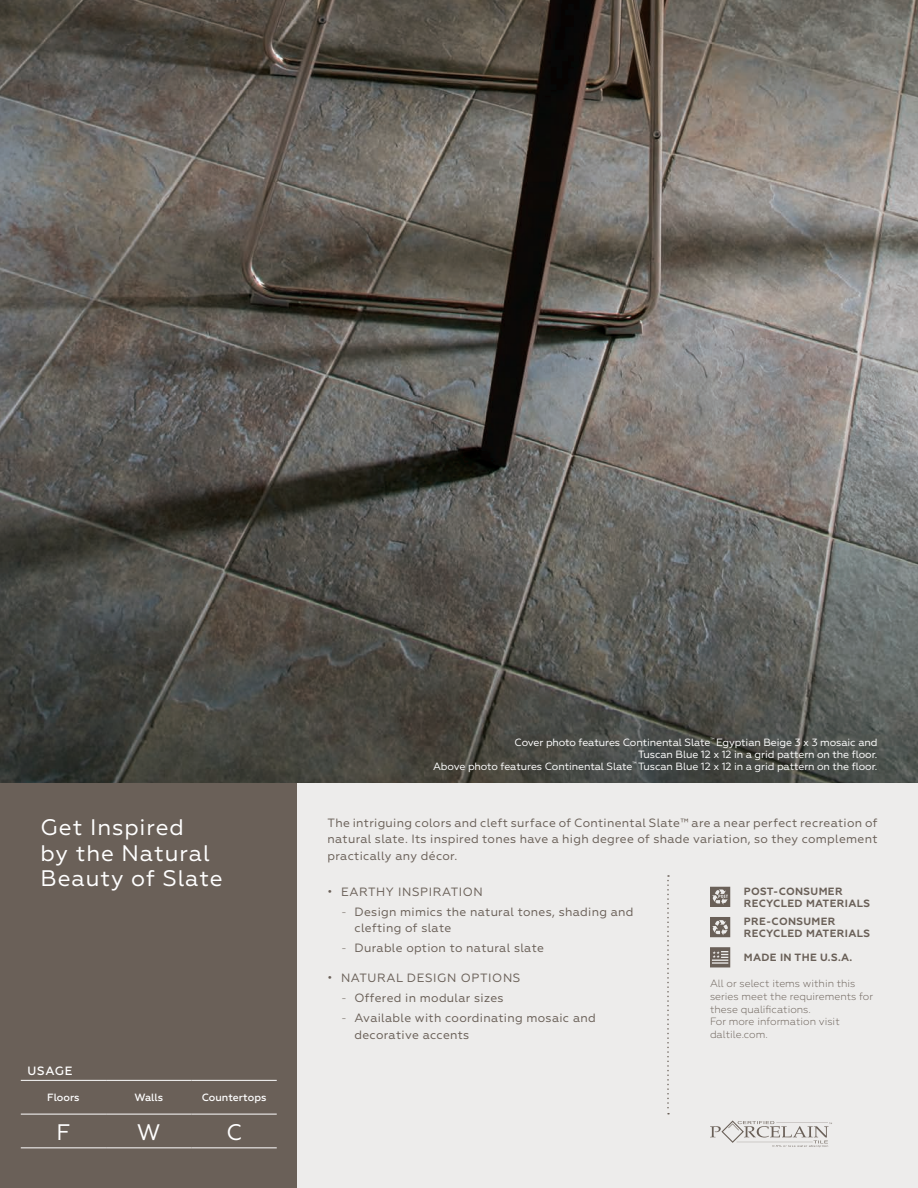
<style>
.page{position:relative;width:918px;height:1188px;background:#fff}
.page>*{position:absolute;margin:0;border:0;box-sizing:border-box;transform-origin:0 0}
.DAL_SS_Selling_State{font:22.5px/25.5px "Geometria";letter-spacing:.04em;color:#fff}
.DAL_SB_Usage_Chart{font:22.5px "Geometria";color:#fff}
.DAL_SS_Romance_Copy{font:12px/16.5px "Geometria";letter-spacing:.025em;color:#6a6058}
.DAL_SS_Romance_Copy-2{font:12px "Geometria";letter-spacing:.05em;color:#6a6058}
.DAL_SB_Chart_Header{font:500 12px "Geometria";letter-spacing:.06em;color:#fff}
.DAL_SS_Photo_Caption{font:10.5px/12px "Geometria";letter-spacing:-.01em;color:#fff;text-align:right}
.t1{font:300 10.5px/12.6px "Geometria";color:#6a6058}
.DAL_SS_Icon_Chart_Te{font:700 10.5px "Geometria";letter-spacing:.035em;color:#6a6058}
.DAL_SB_Chart_Spec_He{font:500 10.5px "Geometria";color:#fff}
.s1{font-weight:300}
</style>
<div class="page">
<img style="left:0;top:0;width:918px;height:783px">
<div style="left:297px;top:783px;width:621px;height:405px;background:#edeceb"></div>
<div style="left:0;top:783px;width:297px;height:405px;background:#6a6058"></div>
<svg style="left:710px;top:887px;width:20px;height:20px"></svg>
<svg style="left:710px;top:917px;width:20px;height:20px"></svg>
<svg style="left:710px;top:947px;width:20px;height:20px"></svg>
<svg style="left:667px;top:875px;width:2px;height:239px"></svg>
<svg style="left:710px;top:1120px;width:122px;height:27px"></svg>
<hr style="left:21px;top:1080px;width:85px;height:1px;background:#fff">
<hr style="left:106px;top:1080px;width:85px;height:1px;background:#fff">
<hr style="left:191px;top:1080px;width:86px;height:1px;background:#fff">
<hr style="left:21px;top:1148px;width:85px;height:1px;background:#fff">
<hr style="left:106px;top:1148px;width:85px;height:1px;background:#fff">
<hr style="left:191px;top:1148px;width:86px;height:1px;background:#fff">
<hr style="left:21px;top:1114px;width:85px;height:1px;background:#fff">
<hr style="left:106px;top:1114px;width:85px;height:1px;background:#fff">
<hr style="left:191px;top:1114px;width:86px;height:1px;background:#fff">
<p class="DAL_SS_Selling_State" style="left:40px;top:814px;width:184px">Get Inspired<br>by the Natural<br>Beauty of Slate</p>
<p class="DAL_SB_Chart_Header" style="left:28px;top:1064px;width:46px">USAGE</p>
<p class="DAL_SB_Chart_Spec_He" style="left:47px;top:1092px;width:34px">Floors</p>
<p class="DAL_SB_Chart_Spec_He" style="left:134px;top:1092px;width:30px">Walls</p>
<p class="DAL_SB_Chart_Spec_He" style="left:202px;top:1092px;width:66px">Countertops</p>
<p class="DAL_SB_Usage_Chart" style="left:56px;top:1119px;width:16px">F</p>
<p class="DAL_SB_Usage_Chart" style="left:137px;top:1119px;width:25px">W</p>
<p class="DAL_SB_Usage_Chart" style="left:226px;top:1119px;width:17px">C</p>
<p class="DAL_SS_Photo_Caption" style="left:515px;top:736px;width:364px">Cover photo features Continental Slate<sup>™</sup> Egyptian Beige 3 x 3 mosaic and<br>Tuscan Blue 12 x 12 in a grid pattern on the floor.</p>
<p class="DAL_SS_Photo_Caption" style="left:433px;top:760px;width:446px">Above photo features Continental Slate<sup>™</sup> Tuscan Blue 12 x 12 in a grid pattern on the floor.</p>
<p class="DAL_SS_Romance_Copy" style="left:328px;top:814px;width:552px;text-align:justify">The intriguing colors and cleft surface of Continental Slate™ are a near perfect recreation of natural slate. Its inspired tones have a high degree of shade variation, so they complement practically any décor.</p>
<p class="DAL_SS_Icon_Chart_Te" style="left:744px;top:885px;width:100px">POST-CONSUMER</p>
<p class="DAL_SS_Icon_Chart_Te" style="left:744px;top:897px;width:128px">RECYCLED MATERIALS</p>
<p class="DAL_SS_Icon_Chart_Te" style="left:744px;top:915px;width:93px">PRE-CONSUMER</p>
<p class="DAL_SS_Icon_Chart_Te" style="left:744px;top:927px;width:128px">RECYCLED MATERIALS</p>
<p class="DAL_SS_Icon_Chart_Te" style="left:744px;top:952px;width:110px">MADE IN THE U.S.A.</p>
<p class="t1" style="left:710px;top:977px;width:165px">All or select items within this series meet the requirements for these qualifications.<br>For more information visit daltile.com.</p>
<p class="DAL_SS_Romance_Copy-2" style="left:328px;top:884px;width:157px">• EARTHY INSPIRATION</p>
<p class="DAL_SS_Romance_Copy" style="left:355px;top:903px;width:281px;text-indent:-14px"><span class="s1">-</span> Design mimics the natural tones, shading and clefting of slate</p>
<p class="DAL_SS_Romance_Copy" style="left:341px;top:940px;width:204px"><span class="s1">-</span> Durable option to natural slate</p>
<p class="DAL_SS_Romance_Copy-2" style="left:328px;top:971px;width:194px">• NATURAL DESIGN OPTIONS</p>
<p class="DAL_SS_Romance_Copy" style="left:341px;top:990px;width:164px"><span class="s1">-</span> Offered in modular sizes</p>
<p class="DAL_SS_Romance_Copy" style="left:355px;top:1010px;width:243px;text-indent:-14px"><span class="s1">-</span> Available with coordinating mosaic and decorative accents</p>
</div>
